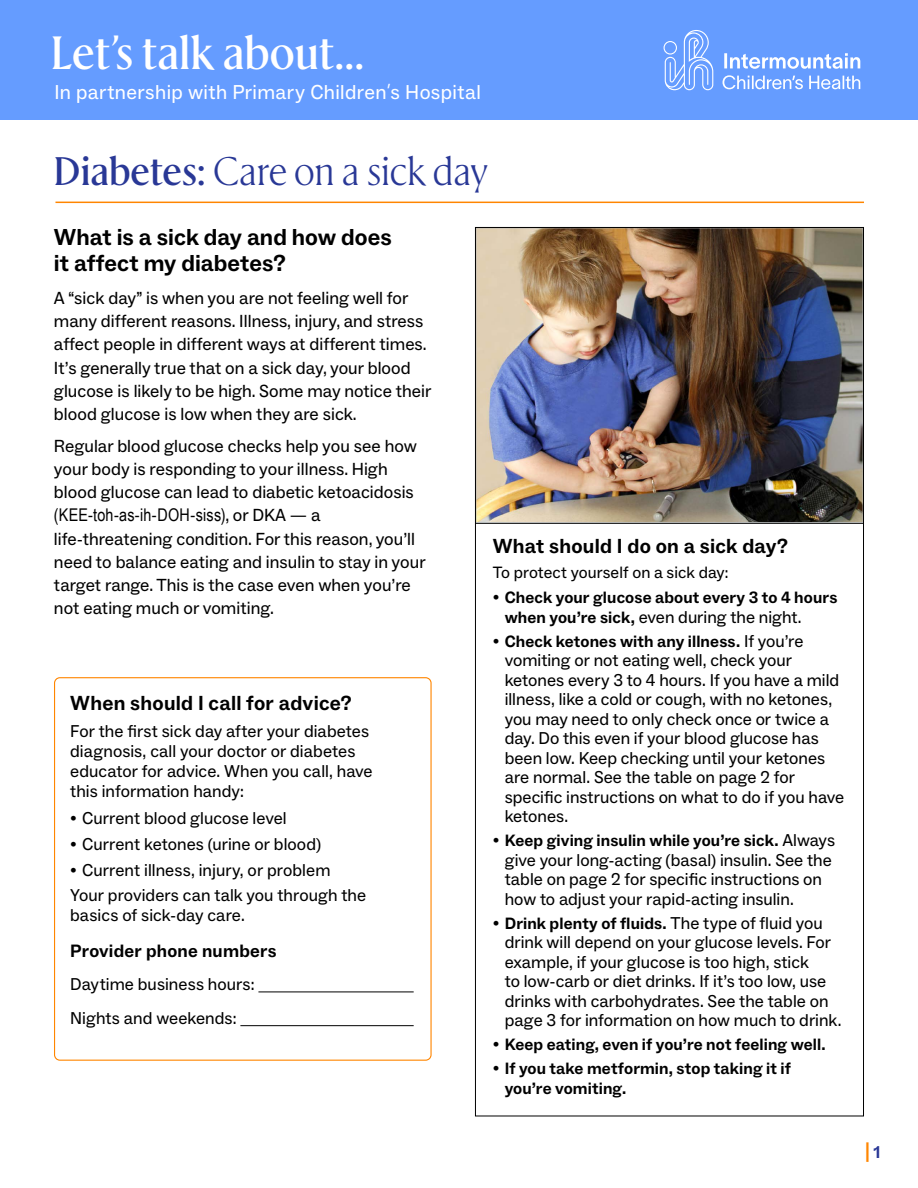
<style>
.page{position:relative;width:918px;height:1188px;background:#fff}
.page>*{position:absolute;margin:0;border:0;box-sizing:border-box;transform-origin:0 0}
.t1{font:500 46.5px "Rector";color:#fff}
.Title__h1{font:39.75px "Rector";color:#293896}
.Level_1__h2{font:700 23.25px/25.5px "ABC Social";letter-spacing:.005em;color:#000}
.Title_bar{font:700 20.4px "ABC Social";letter-spacing:.015em;color:#000}
.t2{font:20.25px "ABC Social";letter-spacing:.02em;color:#fff}
.t3{font:700 19.5px "ABC Social";color:#ff8600}
.Title_bar-2{font:700 18px "ABC Social";letter-spacing:.015em;color:#000}
.Main__p{font:17.7px/23.2px "ABC Social";letter-spacing:.005em;color:#000}
.Main__p-2{font:17.55px "Arial Narrow";letter-spacing:.01em;color:#000}
.Main_table{font:17.25px/19.5px "ABC Social";color:#000}
.t4{font:700 16.5px/19.5px "ABC Social";letter-spacing:.01em;color:#000}
.t5{font:16.5px "ABC Social";letter-spacing:.005em;color:#000}
.s1{font-family:"Frutiger LT Std";font-weight:300;font-stretch:condensed}
.s2{font-weight:500}
.s3{font-family:"ABC Social";font-size:17.7px}
.s4{font-family:"Adobe Garamond Pro";font-weight:400;font-size:17.25px}
.s5{font-weight:700;font-size:16.5px}
.s6{font-weight:400;font-size:17.25px}
.s7{font-family:"Adobe Garamond Pro"}
.s8{font-size:17.25px;color:#293896}
</style>
<div class="page">
<div style="left:0;top:0;width:918px;height:120px;background:#659cff"></div>
<svg style="left:723px;top:53px;width:137px;height:36px"></svg>
<svg style="left:664px;top:30px;width:49px;height:60px"></svg>
<hr style="left:55px;top:202px;width:809px;height:1px;background:#ff8600">
<hr style="left:258px;top:992px;width:156px;height:1px;background:#000">
<hr style="left:240px;top:1025px;width:174px;height:1px;background:#000">
<div style="left:54px;top:677px;width:378px;height:384px;border:1px solid #ff8600;border-radius:5px"></div>
<hr style="left:475px;top:523px;width:389px;height:1px;background:#000">
<img style="left:477px;top:229px;width:385px;height:292px">
<h1 class="t1" style="left:51px;top:20px;width:315px">Let’s talk about...</h1>
<p class="t2" style="left:54px;top:80px;width:428px">In partnership with Primary Children<span class="s1">’</span>s Hospital</p>
<p class="Title__h1" style="left:54px;top:145px;width:436px"><span class="s2">Diabetes:</span> Care on a sick day</p>
<p class="Level_1__h2" style="left:54px;top:225px;width:339px">What is a sick day and how does it affect my diabetes?</p>
<p class="Main__p" style="left:54px;top:286px;width:379px">A “sick day” is when you are not feeling well for many different reasons. Illness, injury, and stress affect people in different ways at different times.<br>It’s generally true that on a sick day, your blood glucose is likely to be high. Some may notice their blood glucose is low when they are sick.</p>
<p class="Main__p" style="left:54px;top:434px;width:365px">Regular blood glucose checks help you see how your body is responding to your illness. High blood glucose can lead to diabetic ketoacidosis</p>
<p class="Main__p-2" style="left:54px;top:502px;width:268px">(KEE-toh-as-ih-DOH-siss)<span class="s3">, or DKA — a</span></p>
<p class="Main__p" style="left:54px;top:527px;width:373px">life‑threatening condition. For this reason, you’ll need to balance eating and insulin to stay in your target range. This is the case even when you’re not eating much or vomiting.</p>
<p class="Title_bar" style="left:493px;top:534px;width:297px">What should I do on a sick day?</p>
<p class="t5" style="left:493px;top:562px;width:237px">To protect yourself on a sick day:</p>
<p class="t4" style="left:493px;top:588px;width:346px"><span class="s4">•</span> Check your glucose about every 3 to 4 hours</p>
<p class="Main_table" style="left:505px;top:607px;width:298px"><span class="s5">when you’re sick,</span> even during the night.</p>
<p class="t4" style="left:493px;top:632px;width:312px"><span class="s4">•</span> Check ketones with any illness. <span class="s6">If you’re</span></p>
<p class="Main_table" style="left:505px;top:651px;width:341px">vomiting or not eating well, check your ketones every 3 to 4 hours. If you have a mild illness, like a cold or cough, with no ketones, you may need to only check once or twice a day. Do this even if your blood glucose has been low. Keep checking until your ketones are normal. See the table on page 2 for specific instructions on what to do if you have ketones.</p>
<p class="t4" style="left:493px;top:831px;width:344px"><span class="s4">•</span> Keep giving insulin while you’re sick. <span class="s6">Always</span></p>
<p class="Main_table" style="left:505px;top:850px;width:329px">give your long-acting (basal) insulin. See the table on page 2 for specific instructions on how to adjust your rapid-acting insulin.</p>
<p class="t4" style="left:493px;top:914px;width:331px"><span class="s4">•</span> Drink plenty of fluids. <span class="s6">The type of fluid you</span></p>
<p class="Main_table" style="left:505px;top:933px;width:338px">drink will depend on your glucose levels. For example, if your glucose is too high, stick<br>to low-carb or diet drinks. If it’s too low, use drinks with carbohydrates. See the table on page 3 for information on how much to drink.</p>
<p class="t4" style="left:493px;top:1035px;width:334px"><span class="s4">•</span> Keep eating, even if you’re not feeling well.</p>
<p class="t4" style="left:505px;top:1059px;width:288px;text-indent:-12px"><span class="s4">•</span> If you take metformin, stop taking it if you’re vomiting.</p>
<p class="Title_bar" style="left:70px;top:690px;width:283px">When should I call for advice?</p>
<p class="Main_table" style="left:70px;top:721px;width:304px;line-height:20.2px">For the first sick day after your diabetes diagnosis, call your doctor or diabetes educator for advice. When you call, have this information handy:</p>
<p class="Main_table" style="left:70px;top:809px;width:218px"><span class="s7">•</span> Current blood glucose level</p>
<p class="Main_table" style="left:70px;top:835px;width:253px"><span class="s7">•</span> Current ketones (urine or blood)</p>
<p class="Main_table" style="left:70px;top:860px;width:262px"><span class="s7">•</span> Current illness, injury, or problem</p>
<p class="Main_table" style="left:70px;top:885px;width:298px;line-height:20.2px">Your providers can talk you through the basics of sick-day care.</p>
<p class="Title_bar-2" style="left:70px;top:940px;width:208px">Provider phone numbers</p>
<p class="Main_table" style="left:70px;top:975px;width:186px">Daytime business hours:</p>
<p class="Main_table" style="left:70px;top:1009px;width:168px">Nights and weekends:</p>
<p class="t3" style="left:865px;top:1138px;width:17px">|<span class="s8">1</span></p>
</div>
